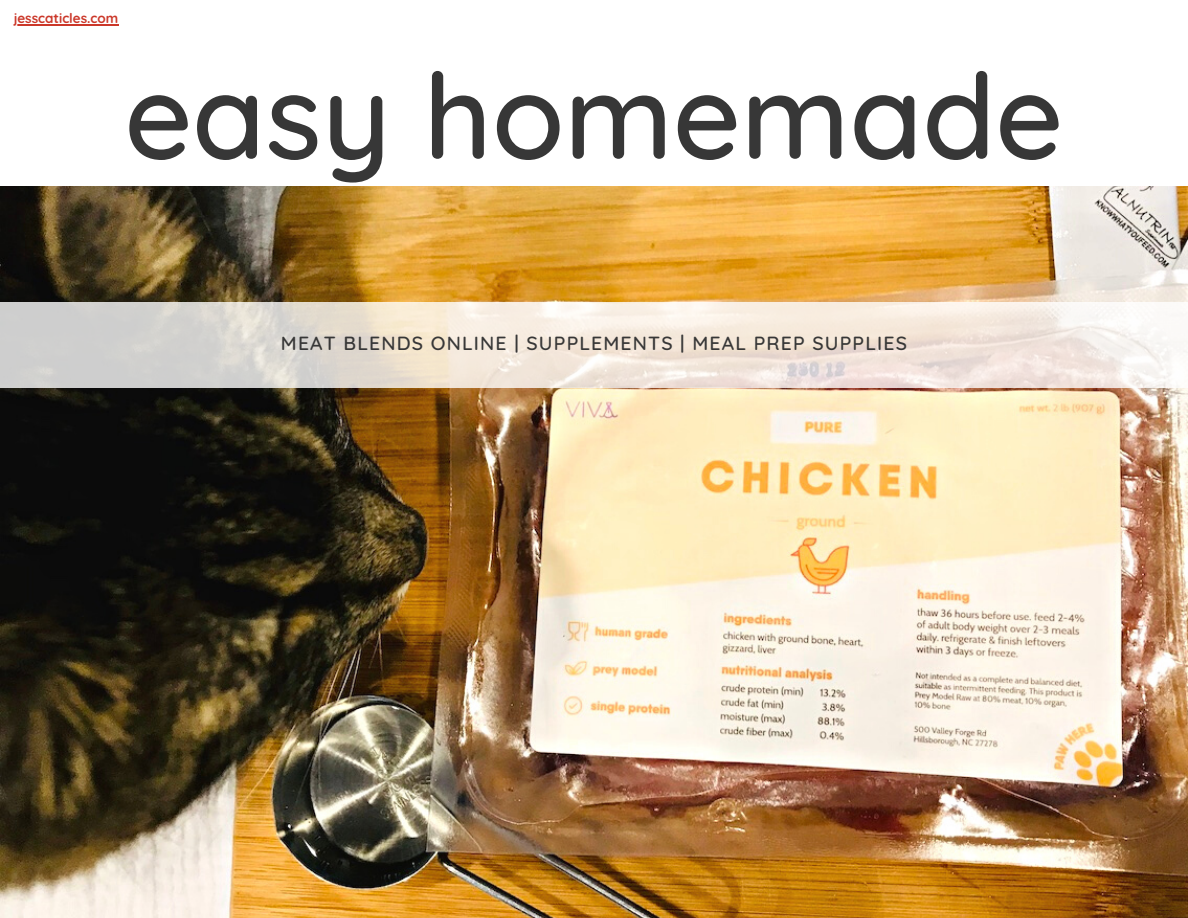
<style>
.page{position:relative;width:1188px;height:918px;background:#fff}
.page>*{position:absolute;margin:0;border:0;box-sizing:border-box;transform-origin:0 0}
.t1{font:500 118.65px "Quicksand";color:#373737}
.t2{font:500 19.35px "Quicksand";letter-spacing:.06em;color:#373737}
.t3{font:700 13.5px "Quicksand";color:#cb3729}
</style>
<div class="page">
<img style="left:0;top:186px;width:1188px;height:732px">
<svg style="left:0;top:303px;width:1188px;height:84px"></svg>
<hr style="left:14px;top:24px;width:104px;height:1px;background:#cb3729">
<p class="t3" style="left:14px;top:9px;width:106px">jesscaticles.com</p>
<h1 class="t1" style="left:125px;top:40px;width:940px">easy homemade</h1>
<p class="t2" style="left:281px;top:331px;width:628px">MEAT BLENDS ONLINE | SUPPLEMENTS | MEAL PREP SUPPLIES</p>
</div>
